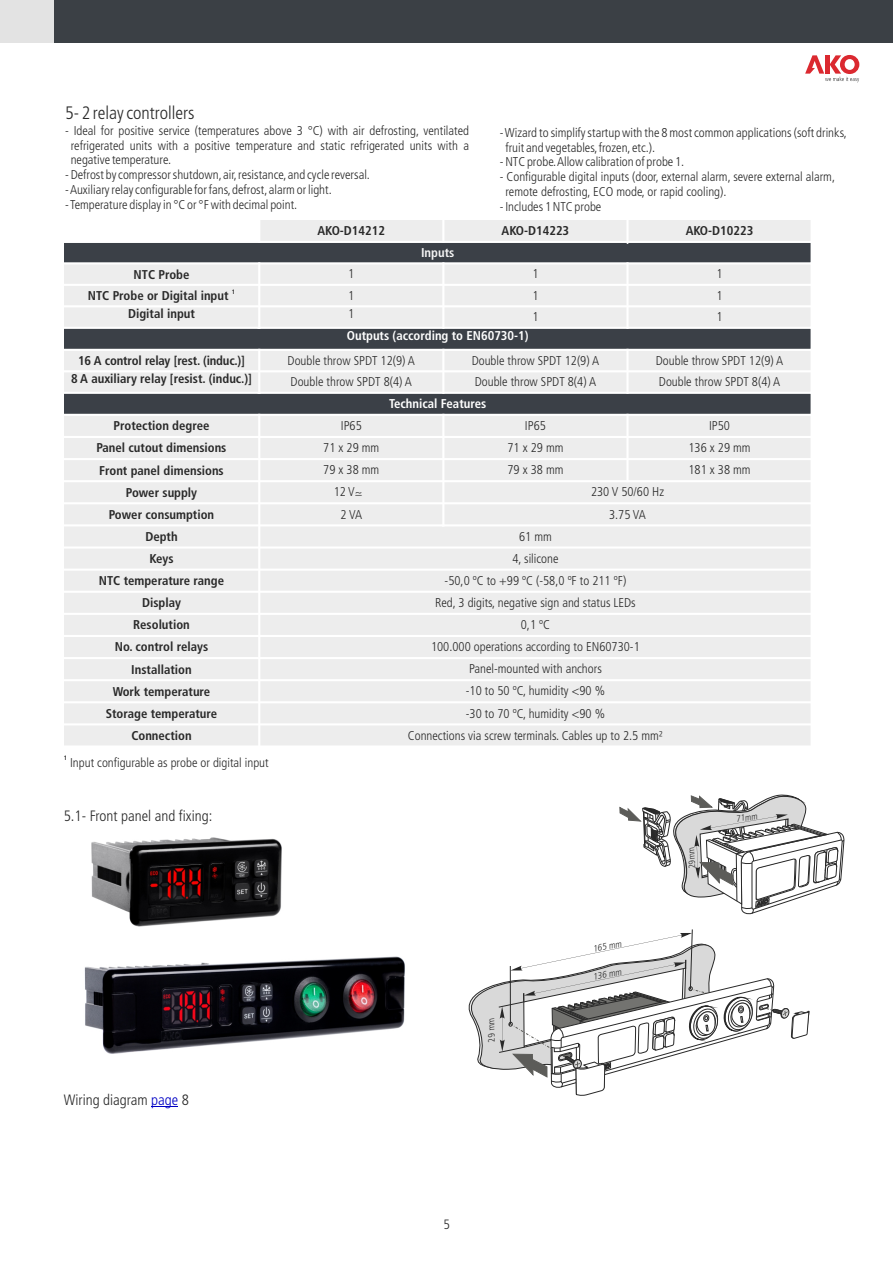
<style>
.page{position:relative;width:893px;height:1263px;background:#fff}
.page>*{position:absolute;margin:0;border:0;box-sizing:border-box;transform-origin:0 0}
.t1{font:300 condensed 18px "Frutiger 47";color:#292929}
.t2{font:300 condensed 15px "Frutiger 47";color:#292929}
.t3{font:300 condensed 13.5px "Frutiger 47";color:#292929}
.t4{font:300 condensed 12.75px/14.9px "Frutiger 47";color:#292929}
.t5{font:700 condensed 12.75px "Frutiger 67";color:#292929}
.t6{font:700 condensed 12.75px "Frutiger 67";color:#fff}
.t7{font:700 condensed 12.75px "Frutiger 67";color:#f5f5f5}
.t8{font:300 condensed 9.3px "Frutiger 47";color:#292929}
.t9{font:italic 300 condensed 9.15px "Frutiger 47";color:#292929}
.t10{font:italic 300 condensed 9px "Frutiger 47";color:#292929}
.t11{font:300 condensed 9px "Frutiger 47";color:#292929}
.t12{font:700 condensed 6.3px "Frutiger 67";color:#292929}
.s1{color:#0000c4}
</style>
<div class="page">
<img style="left:84px;top:956px;width:321px;height:98px">
<img style="left:91px;top:837px;width:191px;height:90px">
<svg style="left:805px;top:55px;width:54px;height:27px"></svg>
<div style="left:54px;top:0;width:839px;height:43px;background:#3b4045"></div>
<div style="left:0;top:0;width:54px;height:43px;background:#e3e3e3"></div>
<div style="left:64px;top:220px;width:748px;height:526px;background:#ededed"></div>
<div style="left:64px;top:220px;width:195px;height:22px;background:#fff"></div>
<div style="left:64px;top:242px;width:748px;height:21px;background:#3b4047"></div>
<div style="left:64px;top:328px;width:748px;height:22px;background:#3b4047"></div>
<div style="left:64px;top:393px;width:748px;height:22px;background:#3b4047"></div>
<hr style="left:258px;top:414px;width:2px;height:334px;background:#fff">
<hr style="left:258px;top:349px;width:2px;height:45px;background:#fff">
<hr style="left:258px;top:262px;width:2px;height:67px;background:#fff">
<hr style="left:258px;top:220px;width:2px;height:23px;background:#fff">
<hr style="left:442px;top:414px;width:2px;height:112px;background:#fff">
<hr style="left:442px;top:349px;width:2px;height:45px;background:#fff">
<hr style="left:442px;top:262px;width:2px;height:67px;background:#fff">
<hr style="left:442px;top:220px;width:2px;height:23px;background:#fff">
<hr style="left:64px;top:745px;width:749px;height:3px;background:#fff">
<hr style="left:64px;top:723px;width:749px;height:2px;background:#fff">
<hr style="left:64px;top:701px;width:749px;height:2px;background:#fff">
<hr style="left:64px;top:679px;width:749px;height:2px;background:#fff">
<hr style="left:64px;top:657px;width:749px;height:2px;background:#fff">
<hr style="left:64px;top:635px;width:749px;height:2px;background:#fff">
<hr style="left:64px;top:613px;width:749px;height:2px;background:#fff">
<hr style="left:64px;top:591px;width:749px;height:2px;background:#fff">
<hr style="left:64px;top:569px;width:749px;height:2px;background:#fff">
<hr style="left:64px;top:546px;width:749px;height:3px;background:#fff">
<hr style="left:64px;top:524px;width:380px;height:2px;background:#fff">
<hr style="left:442px;top:524px;width:371px;height:2px;background:#fff">
<hr style="left:64px;top:502px;width:749px;height:2px;background:#fff">
<hr style="left:64px;top:480px;width:749px;height:2px;background:#fff">
<hr style="left:64px;top:458px;width:749px;height:2px;background:#fff">
<hr style="left:64px;top:436px;width:749px;height:2px;background:#fff">
<hr style="left:64px;top:414px;width:749px;height:2px;background:#fff">
<hr style="left:64px;top:392px;width:196px;height:2px;background:#fff">
<hr style="left:258px;top:392px;width:555px;height:2px;background:#fff">
<hr style="left:64px;top:370px;width:749px;height:2px;background:#fff">
<hr style="left:64px;top:349px;width:749px;height:2px;background:#fff">
<hr style="left:64px;top:327px;width:196px;height:2px;background:#fff">
<hr style="left:258px;top:327px;width:555px;height:2px;background:#fff">
<hr style="left:64px;top:305px;width:749px;height:2px;background:#fff">
<hr style="left:64px;top:284px;width:749px;height:2px;background:#fff">
<hr style="left:64px;top:262px;width:749px;height:2px;background:#fff">
<hr style="left:64px;top:241px;width:749px;height:2px;background:#fff">
<svg style="left:151px;top:1106px;width:27px;height:1px"></svg>
<svg style="left:618px;top:220px;width:227px;height:694px"></svg>
<svg style="left:468px;top:840px;width:283px;height:230px"></svg>
<svg style="left:498px;top:929px;width:312px;height:167px"></svg>
<h1 class="t1" style="left:65px;top:105px;width:131px">5- 2 relay controllers</h1>
<p class="t4" style="left:71px;top:124px;width:400px;text-align:justify;text-indent:-6px">- Ideal for positive service (temperatures above 3 °C) with air defrosting, ventilated refrigerated units with a positive temperature and static refrigerated units with a negative temperature.</p>
<p class="t4" style="left:65px;top:168px;width:306px">- Defrost by compressor shutdown,air,resistance,and cycle reversal.</p>
<p class="t4" style="left:65px;top:183px;width:268px">- Auxiliary relay configurable for fans,defrost,alarm or light.</p>
<p class="t4" style="left:65px;top:198px;width:234px">- Temperature display in °C or °F with decimal point.</p>
<p class="t4" style="left:505px;top:126px;width:343px;text-indent:-6px">- Wizard to simplify startup with the 8 most common applications (soft drinks, fruit and vegetables,frozen,etc.).</p>
<p class="t4" style="left:500px;top:156px;width:186px">- NTC probe.Allow calibration of probe 1.</p>
<p class="t4" style="left:505px;top:170px;width:331px;text-indent:-6px">- Configurable digital inputs (door, external alarm, severe external alarm, remote defrosting, ECO mode, or rapid cooling).</p>
<p class="t4" style="left:500px;top:200px;width:103px">- Includes 1 NTC probe</p>
<p class="t5" style="left:317px;top:226px;width:69px">AKO-D14212</p>
<p class="t5" style="left:502px;top:226px;width:69px">AKO-D14223</p>
<p class="t5" style="left:686px;top:225px;width:69px">AKO-D10223</p>
<p class="t7" style="left:421px;top:247px;width:35px">Inputs</p>
<p class="t5" style="left:134px;top:269px;width:57px">NTC Probe</p>
<p class="t4" style="left:348px;top:267px;width:8px">1</p>
<p class="t4" style="left:532px;top:267px;width:8px">1</p>
<p class="t4" style="left:716px;top:267px;width:8px">1</p>
<p class="t12" style="left:232px;top:289px;width:5px">1</p>
<p class="t5" style="left:88px;top:291px;width:142px">NTC Probe or Digital input</p>
<p class="t4" style="left:348px;top:289px;width:8px">1</p>
<p class="t4" style="left:532px;top:289px;width:8px">1</p>
<p class="t4" style="left:716px;top:289px;width:8px">1</p>
<p class="t5" style="left:128px;top:309px;width:68px">Digital input</p>
<p class="t4" style="left:348px;top:307px;width:8px">1</p>
<p class="t4" style="left:532px;top:310px;width:8px">1</p>
<p class="t4" style="left:716px;top:310px;width:8px">1</p>
<p class="t6" style="left:347px;top:330px;width:183px">Outputs (according to EN60730-1)</p>
<p class="t5" style="left:78px;top:355px;width:168px">16 A control relay [rest. (induc.)]</p>
<p class="t4" style="left:288px;top:354px;width:129px">Double throw SPDT 12(9) A</p>
<p class="t4" style="left:472px;top:354px;width:129px">Double throw SPDT 12(9) A</p>
<p class="t4" style="left:656px;top:354px;width:129px">Double throw SPDT 12(9) A</p>
<p class="t5" style="left:71px;top:374px;width:182px">8 A auxiliary relay [resist. (induc.)]</p>
<p class="t4" style="left:291px;top:375px;width:123px">Double throw SPDT 8(4) A</p>
<p class="t4" style="left:475px;top:375px;width:123px">Double throw SPDT 8(4) A</p>
<p class="t4" style="left:659px;top:375px;width:123px">Double throw SPDT 8(4) A</p>
<p class="t6" style="left:389px;top:399px;width:99px">Technical Features</p>
<p class="t5" style="left:114px;top:421px;width:97px">Protection degree</p>
<p class="t4" style="left:341px;top:419px;width:22px">IP65</p>
<p class="t4" style="left:525px;top:419px;width:22px">IP65</p>
<p class="t4" style="left:709px;top:419px;width:22px">IP50</p>
<p class="t5" style="left:97px;top:443px;width:131px">Panel cutout dimensions</p>
<p class="t4" style="left:323px;top:441px;width:58px">71 x 29 mm</p>
<p class="t4" style="left:507px;top:441px;width:58px">71 x 29 mm</p>
<p class="t4" style="left:688px;top:441px;width:64px">136 x 29 mm</p>
<p class="t5" style="left:99px;top:465px;width:126px">Front panel dimensions</p>
<p class="t4" style="left:323px;top:463px;width:58px">79 x 38 mm</p>
<p class="t4" style="left:507px;top:463px;width:58px">79 x 38 mm</p>
<p class="t4" style="left:688px;top:463px;width:64px">181 x 38 mm</p>
<p class="t5" style="left:126px;top:487px;width:73px">Power supply</p>
<p class="t4" style="left:334px;top:486px;width:30px">12 V~_</p>
<p class="t4" style="left:591px;top:486px;width:75px">230 V 50/60 Hz</p>
<p class="t5" style="left:109px;top:509px;width:107px">Power consumption</p>
<p class="t4" style="left:340px;top:508px;width:23px">2 VA</p>
<p class="t4" style="left:609px;top:508px;width:38px">3.75 VA</p>
<p class="t5" style="left:145px;top:531px;width:34px">Depth</p>
<p class="t4" style="left:519px;top:530px;width:34px">61 mm</p>
<p class="t5" style="left:149px;top:553px;width:26px">Keys</p>
<p class="t4" style="left:512px;top:552px;width:48px">4, silicone</p>
<p class="t5" style="left:99px;top:575px;width:127px">NTC temperature range</p>
<p class="t4" style="left:445px;top:574px;width:183px">-50,0 ºC to +99 ºC (-58,0 ºF to 211 ºF)</p>
<p class="t5" style="left:142px;top:598px;width:40px">Display</p>
<p class="t4" style="left:435px;top:596px;width:202px">Red, 3 digits, negative sign and status LEDs</p>
<p class="t5" style="left:133px;top:620px;width:58px">Resolution</p>
<p class="t4" style="left:521px;top:618px;width:31px">0,1 ºC</p>
<p class="t5" style="left:115px;top:642px;width:95px">No. control relays</p>
<p class="t4" style="left:431px;top:640px;width:210px">100.000 operations according to EN60730-1</p>
<p class="t5" style="left:131px;top:664px;width:62px">Installation</p>
<p class="t4" style="left:469px;top:662px;width:134px">Panel-mounted with anchors</p>
<p class="t5" style="left:113px;top:686px;width:99px">Work temperature</p>
<p class="t4" style="left:466px;top:685px;width:141px">-10 to 50 ºC, humidity &lt;90 %</p>
<p class="t5" style="left:106px;top:708px;width:113px">Storage temperature</p>
<p class="t4" style="left:466px;top:707px;width:141px">-30 to 70 ºC, humidity &lt;90 %</p>
<p class="t5" style="left:131px;top:730px;width:62px">Connection</p>
<p class="t4" style="left:408px;top:729px;width:256px">Connections via screw terminals. Cables up to 2.5 mm²</p>
<p class="t12" style="left:64px;top:756px;width:5px">1</p>
<p class="t4" style="left:70px;top:756px;width:200px">Input configurable as probe or digital input</p>
<p class="t2" style="left:64px;top:810px;width:150px">5.1- Front panel and fixing:</p>
<p class="t2" style="left:64px;top:1093px;width:127px">Wiring diagram <span class="s1">page</span> 8</p>
<p class="t8" style="left:488px;top:1042px;width:25px;rotate:-91deg">29 mm</p>
<p class="t3" style="left:444px;top:1219px;width:8px">5</p>
<p class="t9" style="left:592px;top:945px;width:30px;rotate:-10deg">165 mm</p>
<p class="t9" style="left:592px;top:973px;width:30px;rotate:-10deg">136 mm</p>
<p class="t11" style="left:688px;top:868px;width:23px;rotate:-93deg">29mm</p>
<p class="t10" style="left:735px;top:815px;width:23px;rotate:-9deg">71mm</p>
</div>
